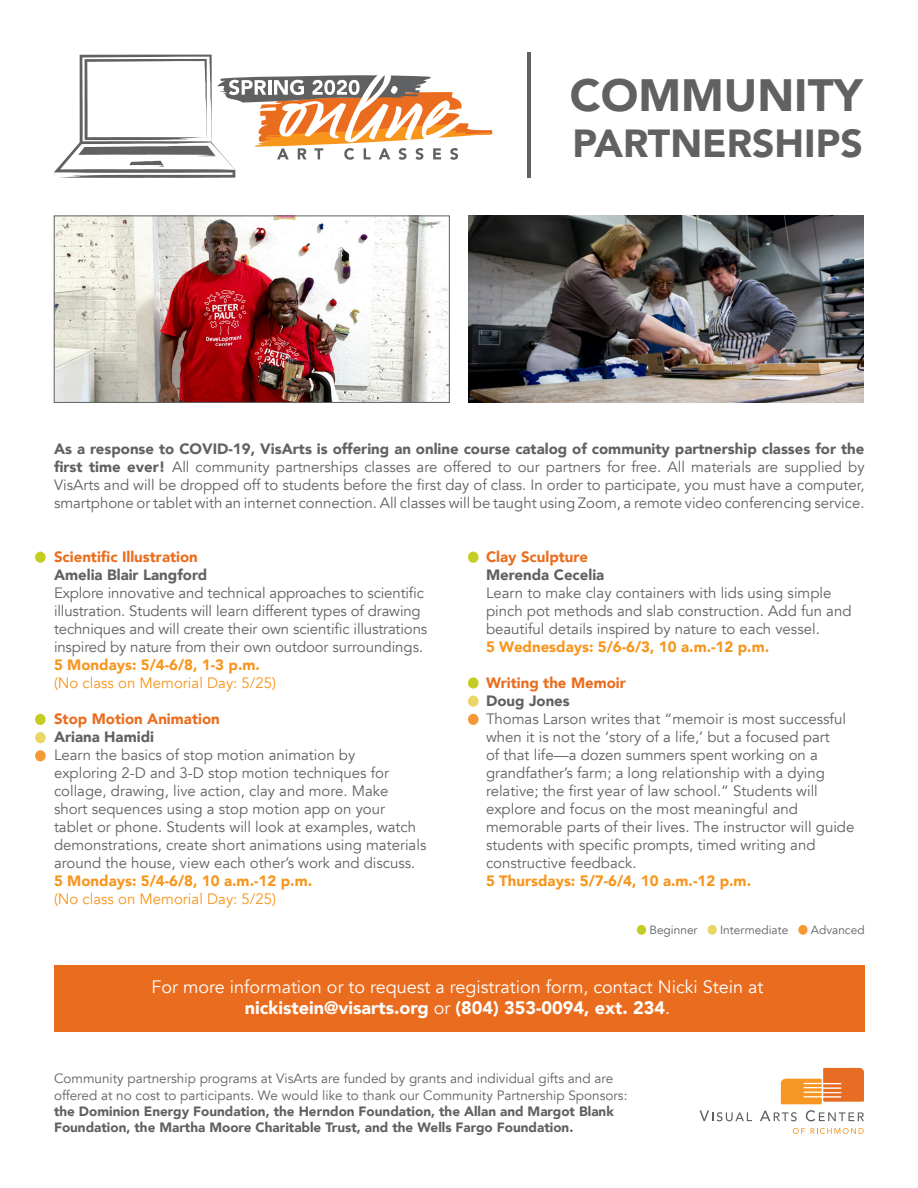
<style>
.page{position:relative;width:918px;height:1188px;background:#fff}
.page>*{position:absolute;margin:0;border:0;box-sizing:border-box;transform-origin:0 0}
.t1{font:900 45.15px "Avenir";color:#5f6162}
.t2{font:900 39.15px "Avenir";color:#5f6162}
.t3{font:18px "Avenir";color:#fff}
.t4{font:900 18px "Avenir";color:#fff}
.t5{font:15px/18px "Avenir";color:#5f6162}
.t6{font:900 15px "Avenir";color:#f7951d}
.t7{font:900 15px "Avenir";color:#ea6d1f}
.t8{font:900 15px "Avenir";color:#5f6162}
.t9{font:15px "Avenir";color:#f7951d}
.t10{font:13.5px/16.2px "Avenir";color:#5f6162}
.t11{font:11.85px "Avenir";color:#5e5f61}
.s1{font-weight:900}
.s2{font-weight:400}
</style>
<div class="page">
<div style="left:54px;top:966px;width:811px;height:66px;background:#ea6d1f"></div>
<hr style="left:528px;top:52px;width:3px;height:126px;background:#5f6162">
<img style="left:56px;top:218px;width:392px;height:183px">
<div style="left:54px;top:216px;width:396px;height:187px;border:1px solid #5f6162"></div>
<img style="left:468px;top:216px;width:396px;height:187px">
<div style="left:35px;top:552px;width:11px;height:11px;background:#c4cd21;border-radius:50%"></div>
<div style="left:35px;top:714px;width:11px;height:11px;background:#c4cd21;border-radius:50%"></div>
<div style="left:35px;top:732px;width:11px;height:11px;background:#e9d665;border-radius:50%"></div>
<div style="left:35px;top:750px;width:11px;height:11px;background:#f79837;border-radius:50%"></div>
<div style="left:468px;top:677px;width:11px;height:12px;background:#c4cd21;border-radius:50%"></div>
<div style="left:468px;top:696px;width:11px;height:11px;background:#e9d665;border-radius:50%"></div>
<div style="left:468px;top:714px;width:11px;height:11px;background:#f79837;border-radius:50%"></div>
<div style="left:468px;top:552px;width:11px;height:11px;background:#c4cd21;border-radius:50%"></div>
<div style="left:637px;top:925px;width:9px;height:10px;background:#c4cd21;border-radius:50%"></div>
<div style="left:708px;top:925px;width:9px;height:10px;background:#e9d665;border-radius:50%"></div>
<div style="left:798px;top:925px;width:10px;height:10px;background:#f79837;border-radius:50%"></div>
<svg style="left:781px;top:1068px;width:83px;height:36px"></svg>
<svg style="left:699px;top:1111px;width:53px;height:10px"></svg>
<svg style="left:760px;top:1111px;width:37px;height:10px"></svg>
<svg style="left:806px;top:1110px;width:58px;height:11px"></svg>
<svg style="left:793px;top:1128px;width:12px;height:6px"></svg>
<svg style="left:811px;top:1128px;width:53px;height:6px"></svg>
<svg style="left:54px;top:55px;width:439px;height:123px"></svg>
<p class="t1" style="left:570px;top:56px;width:294px">COMMUNITY</p>
<p class="t2" style="left:573px;top:110px;width:292px">PARTNERSHIPS</p>
<p class="t5" style="left:54px;top:440px;width:812px;text-align:justify"><span class="s1">As a response to COVID-19, VisArts is offering an online course catalog of community partnership classes for the first time ever!</span> All community partnerships classes are offered to our partners for free. All materials are supplied by VisArts and will be dropped off to students before the first day of class. In order to participate, you must have a computer, smartphone or tablet with an internet connection. All classes will be taught using Zoom, a remote video conferencing service.</p>
<p class="t7" style="left:54px;top:544px;width:145px">Scientific Illustration</p>
<p class="t8" style="left:54px;top:562px;width:155px">Amelia Blair Langford</p>
<p class="t5" style="left:54px;top:584px;width:375px">Explore innovative and technical approaches to scientific illustration. Students will learn different types of drawing techniques and will create their own scientific illustrations inspired by nature from their own outdoor surroundings.</p>
<p class="t6" style="left:54px;top:652px;width:207px">5 Mondays: 5/4-6/8, 1-3 p.m.</p>
<p class="t9" style="left:54px;top:674px;width:224px">(No class on Memorial Day: 5/25)</p>
<p class="t7" style="left:54px;top:706px;width:167px">Stop Motion Animation</p>
<p class="t8" style="left:54px;top:724px;width:102px">Ariana Hamidi</p>
<p class="t5" style="left:54px;top:746px;width:374px">Learn the basics of stop motion animation by<br>exploring 2-D and 3-D stop motion techniques for collage, drawing, live action, clay and more. Make<br>short sequences using a stop motion app on your tablet or phone. Students will look at examples, watch demonstrations, create short animations using materials around the house, view each other’s work and discuss.</p>
<p class="t6" style="left:54px;top:868px;width:260px">5 Mondays: 5/4-6/8, 10 a.m.-12 p.m.</p>
<p class="t9" style="left:54px;top:890px;width:224px">(No class on Memorial Day: 5/25)</p>
<p class="t7" style="left:486px;top:544px;width:103px">Clay Sculpture</p>
<p class="t8" style="left:486px;top:562px;width:120px">Merenda Cecelia</p>
<p class="t5" style="left:486px;top:584px;width:367px">Learn to make clay containers with lids using simple pinch pot methods and slab construction. Add fun and beautiful details inspired by nature to each vessel.</p>
<p class="t6" style="left:486px;top:634px;width:285px">5 Wednesdays: 5/6-6/3, 10 a.m.-12 p.m.</p>
<p class="t7" style="left:486px;top:670px;width:141px">Writing the Memoir</p>
<p class="t8" style="left:486px;top:688px;width:85px">Doug Jones</p>
<p class="t5" style="left:486px;top:710px;width:370px">Thomas Larson writes that “memoir is most successful when it is not the ‘story of a life,’ but a focused part<br>of that life—a dozen summers spent working on a grandfather’s farm; a long relationship with a dying relative; the first year of law school.” Students will explore and focus on the most meaningful and memorable parts of their lives. The instructor will guide students with specific prompts, timed writing and constructive feedback.</p>
<p class="t6" style="left:486px;top:868px;width:267px">5 Thursdays: 5/7-6/4, 10 a.m.-12 p.m.</p>
<p class="t11" style="left:649px;top:923px;width:50px">Beginner</p>
<p class="t11" style="left:720px;top:923px;width:70px">Intermediate</p>
<p class="t11" style="left:811px;top:923px;width:55px">Advanced</p>
<p class="t3" style="left:151px;top:976px;width:614px">For more information or to request a registration form, contact Nicki Stein at</p>
<p class="t4" style="left:245px;top:993px;width:427px">nickistein@visarts.org <span class="s2">or</span> (804) 353-0094, ext. 234<span class="s2">.</span></p>
<p class="t10" style="left:54px;top:1071px;width:575px">Community partnership programs at VisArts are funded by grants and individual gifts and are offered at no cost to participants. We would like to thank our Community Partnership Sponsors: <span class="s1">the Dominion Energy Foundation, the Herndon Foundation, the Allan and Margot Blank Foundation, the Martha Moore Charitable Trust, and the Wells Fargo Foundation.</span></p>
</div>
